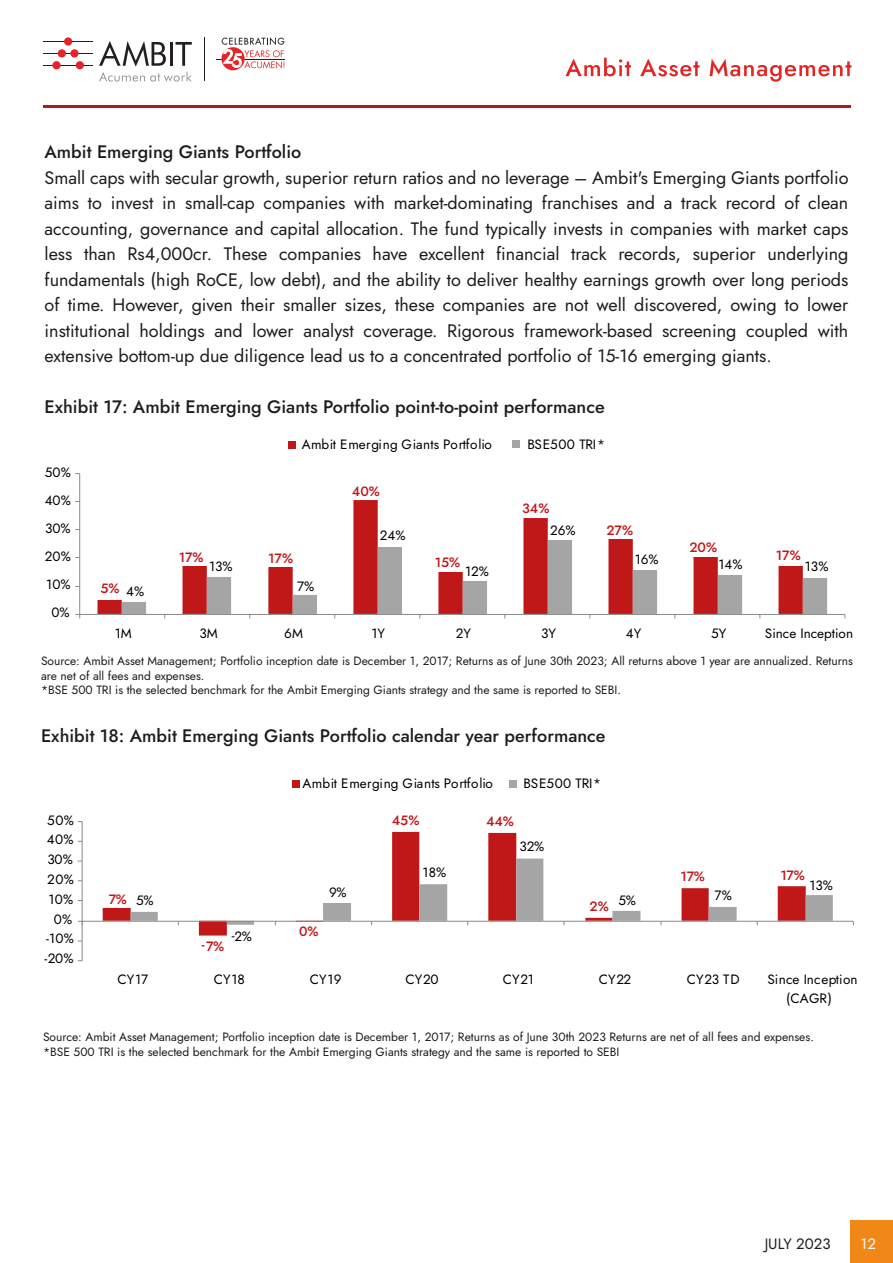
<style>
.page{position:relative;width:893px;height:1263px;background:#fff}
.page>*{position:absolute;margin:0;border:0;box-sizing:border-box;transform-origin:0 0}
.t1{font:18px/25.5px "Jost";color:#1d1d1b;text-align:justify}
.t2{font:500 18px "Jost";color:#1d1d1b}
.t3{font:15px "Jost";color:#1d1d1b}
.t4{font:15px "Jost";color:#fff}
.t5{font:13.5px/19px "Jost";color:#000;text-align:center}
.t6{font:500 13.5px "Jost";color:#c01718}
.t7{font:12px/14.4px "Jost";color:#1d1d1b}
</style>
<div class="page">
<div style="left:850px;top:1220px;width:43px;height:43px;background:#f18717"></div>
<hr style="left:43px;top:41px;width:50px;height:1px;background:#231f20">
<hr style="left:43px;top:53px;width:50px;height:1px;background:#231f20">
<hr style="left:43px;top:65px;width:50px;height:1px;background:#231f20">
<svg style="left:99px;top:41px;width:93px;height:41px"></svg>
<div style="left:64px;top:37px;width:8px;height:9px;background:#e52629;border-radius:50%"></div>
<div style="left:58px;top:49px;width:8px;height:8px;background:#e52629;border-radius:50%"></div>
<div style="left:52px;top:61px;width:9px;height:8px;background:#e52629;border-radius:50%"></div>
<div style="left:70px;top:49px;width:9px;height:8px;background:#e52629;border-radius:50%"></div>
<div style="left:76px;top:61px;width:8px;height:8px;background:#e52629;border-radius:50%"></div>
<hr style="left:204px;top:37px;width:1px;height:44px;background:#231f20">
<hr style="left:216px;top:59px;width:68px;height:1px;background:#231f20">
<svg style="left:221px;top:47px;width:24px;height:23px"></svg>
<svg style="left:222px;top:37px;width:63px;height:31px"></svg>
<svg style="left:565px;top:58px;width:66px;height:18px"></svg>
<svg style="left:640px;top:59px;width:59px;height:17px"></svg>
<svg style="left:709px;top:59px;width:142px;height:23px"></svg>
<hr style="left:43px;top:106px;width:807px;height:2px;background:#af1917">
<div style="left:512px;top:440px;width:8px;height:7px;background:#a6a5a5"></div>
<div style="left:288px;top:441px;width:8px;height:8px;background:#c01718"></div>
<div style="left:510px;top:780px;width:7px;height:8px;background:#a6a5a5"></div>
<div style="left:292px;top:780px;width:8px;height:8px;background:#c01718"></div>
<svg style="left:97px;top:500px;width:536px;height:114px"></svg>
<svg style="left:122px;top:540px;width:705px;height:74px"></svg>
<hr style="left:79px;top:474px;width:1px;height:140px;background:#888989">
<hr style="left:80px;top:614px;width:765px;height:1px;background:#888989">
<svg style="left:103px;top:832px;width:655px;height:103px"></svg>
<svg style="left:131px;top:858px;width:702px;height:67px"></svg>
<hr style="left:82px;top:821px;width:1px;height:140px;background:#888989">
<hr style="left:82px;top:921px;width:771px;height:1px;background:#888989">
<p class="t2" style="left:45px;top:140px;width:258px">Ambit Emerging Giants Portfolio</p>
<p class="t1" style="left:45px;top:165px;width:805px">Small caps with secular growth, superior return ratios and no leverage – Ambit's Emerging Giants portfolio aims to invest in small-cap companies with market-dominating franchises and a track record of clean accounting, governance and capital allocation. The fund typically invests in companies with market caps less than Rs4,000cr. These companies have excellent financial track records, superior underlying fundamentals (high RoCE, low debt), and the ability to deliver healthy earnings growth over long periods of time. However, given their smaller sizes, these companies are not well discovered, owing to lower institutional holdings and lower analyst coverage. Rigorous framework-based screening coupled with extensive bottom-up due diligence lead us to a concentrated portfolio of 15-16 emerging giants.</p>
<p class="t2" style="left:45px;top:395px;width:562px">Exhibit 17: Ambit Emerging Giants Portfolio point-to-point performance</p>
<p class="t5" style="left:45px;top:462px;width:27px">50%</p>
<p class="t5" style="left:45px;top:490px;width:28px">40%</p>
<p class="t5" style="left:45px;top:519px;width:27px">30%</p>
<p class="t5" style="left:45px;top:547px;width:27px">20%</p>
<p class="t5" style="left:46px;top:575px;width:26px">10%</p>
<p class="t5" style="left:52px;top:603px;width:20px">0%</p>
<p class="t5" style="left:302px;top:435px;width:192px">Ambit Emerging Giants Portfolio</p>
<p class="t5" style="left:527px;top:435px;width:79px">BSE500 TRI*</p>
<p class="t6" style="left:101px;top:579px;width:21px">5%</p>
<p class="t5" style="left:126px;top:581px;width:20px">4%</p>
<p class="t6" style="left:179px;top:548px;width:26px">17%</p>
<p class="t6" style="left:268px;top:549px;width:26px">17%</p>
<p class="t5" style="left:209px;top:557px;width:25px">13%</p>
<p class="t5" style="left:297px;top:576px;width:19px">7%</p>
<p class="t6" style="left:352px;top:482px;width:29px">40%</p>
<p class="t5" style="left:380px;top:526px;width:27px">24%</p>
<p class="t6" style="left:435px;top:553px;width:27px">15%</p>
<p class="t5" style="left:465px;top:561px;width:25px">12%</p>
<p class="t6" style="left:522px;top:499px;width:29px">34%</p>
<p class="t5" style="left:550px;top:521px;width:27px">26%</p>
<p class="t6" style="left:606px;top:521px;width:28px">27%</p>
<p class="t5" style="left:635px;top:550px;width:25px">16%</p>
<p class="t6" style="left:689px;top:538px;width:29px">20%</p>
<p class="t6" style="left:776px;top:546px;width:26px">17%</p>
<p class="t5" style="left:718px;top:555px;width:26px">14%</p>
<p class="t5" style="left:805px;top:557px;width:25px">13%</p>
<p class="t5" style="left:115px;top:623px;width:19px">1M</p>
<p class="t5" style="left:199px;top:623px;width:20px">3M</p>
<p class="t5" style="left:284px;top:623px;width:20px">6M</p>
<p class="t5" style="left:371px;top:623px;width:15px">1Y</p>
<p class="t5" style="left:456px;top:623px;width:17px">2Y</p>
<p class="t5" style="left:541px;top:623px;width:16px">3Y</p>
<p class="t5" style="left:626px;top:623px;width:17px">4Y</p>
<p class="t5" style="left:711px;top:623px;width:17px">5Y</p>
<p class="t5" style="left:765px;top:623px;width:90px">Since Inception</p>
<p class="t7" style="left:41px;top:654px;width:813px">Source: Ambit Asset Management; Portfolio inception date is December 1, 2017; Returns as of June 30th 2023; All returns above 1 year are annualized. Returns are net of all fees and expenses.<br>*BSE 500 TRI is the selected benchmark for the Ambit Emerging Giants strategy and the same is reported to SEBI.</p>
<p class="t2" style="left:41px;top:723px;width:566px">Exhibit 18: Ambit Emerging Giants Portfolio calendar year performance</p>
<p class="t5" style="left:47px;top:810px;width:28px">50%</p>
<p class="t5" style="left:47px;top:830px;width:28px">40%</p>
<p class="t5" style="left:47px;top:850px;width:27px">30%</p>
<p class="t5" style="left:47px;top:870px;width:28px">20%</p>
<p class="t5" style="left:49px;top:890px;width:26px">10%</p>
<p class="t5" style="left:54px;top:909px;width:20px">0%</p>
<p class="t5" style="left:46px;top:929px;width:29px">-10%</p>
<p class="t5" style="left:45px;top:949px;width:30px">-20%</p>
<p class="t5" style="left:303px;top:774px;width:192px">Ambit Emerging Giants Portfolio</p>
<p class="t5" style="left:524px;top:774px;width:79px">BSE500 TRI*</p>
<p class="t6" style="left:392px;top:811px;width:29px">45%</p>
<p class="t6" style="left:486px;top:812px;width:29px">44%</p>
<p class="t6" style="left:109px;top:890px;width:20px">7%</p>
<p class="t5" style="left:136px;top:891px;width:19px">5%</p>
<p class="t5" style="left:232px;top:927px;width:22px">-2%</p>
<p class="t6" style="left:202px;top:937px;width:24px">-7%</p>
<p class="t5" style="left:329px;top:882px;width:19px">9%</p>
<p class="t6" style="left:299px;top:922px;width:21px">0%</p>
<p class="t5" style="left:423px;top:862px;width:25px">18%</p>
<p class="t5" style="left:519px;top:837px;width:26px">32%</p>
<p class="t6" style="left:590px;top:897px;width:21px">2%</p>
<p class="t5" style="left:619px;top:891px;width:19px">5%</p>
<p class="t6" style="left:680px;top:867px;width:26px">17%</p>
<p class="t6" style="left:780px;top:866px;width:26px">17%</p>
<p class="t5" style="left:809px;top:876px;width:25px">13%</p>
<p class="t5" style="left:714px;top:886px;width:19px">7%</p>
<p class="t5" style="left:117px;top:969px;width:32px">CY17</p>
<p class="t5" style="left:214px;top:969px;width:33px">CY18</p>
<p class="t5" style="left:310px;top:969px;width:33px">CY19</p>
<p class="t5" style="left:406px;top:969px;width:35px">CY20</p>
<p class="t5" style="left:503px;top:969px;width:32px">CY21</p>
<p class="t5" style="left:599px;top:969px;width:34px">CY22</p>
<p class="t5" style="left:687px;top:969px;width:54px">CY23 TD</p>
<p class="t5" style="left:767px;top:969px;width:92px">Since Inception (CAGR)</p>
<p class="t7" style="left:43px;top:1030px;width:772px">Source: Ambit Asset Management; Portfolio inception date is December 1, 2017; Returns as of June 30th 2023 Returns are net of all fees and expenses. *BSE 500 TRI is the selected benchmark for the Ambit Emerging Giants strategy and the same is reported to SEBI</p>
<p class="t3" style="left:765px;top:1234px;width:67px">JULY 2023</p>
<p class="t4" style="left:861px;top:1234px;width:17px">12</p>
</div>
